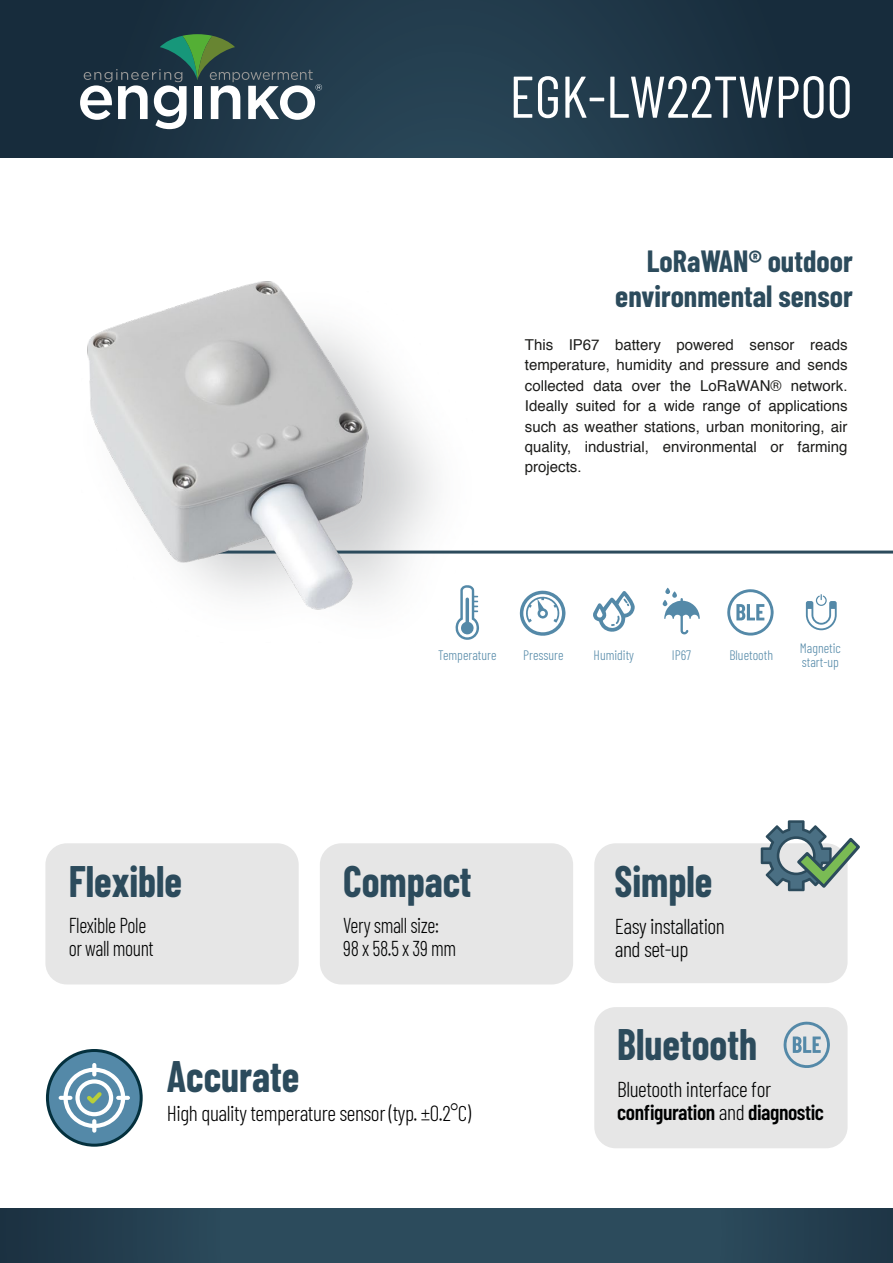
<style>
.page{position:relative;width:893px;height:1263px;background:#fff}
.page>*{position:absolute;margin:0;border:0;box-sizing:border-box;transform-origin:0 0}
.t1{font:58.8px "Barlow Condensed";color:#fff}
.t2{font:700 43.05px "Barlow Condensed";color:#2c4b5c;scale:.94 1}
.t3{font:700 30px/34.5px "Barlow Condensed";color:#2c4b5c;text-align:right}
.t4{font:300 21.6px/22.8px "Barlow Condensed";letter-spacing:-.02em;color:#000101}
.t5{font:300 21.6px/22.8px "Barlow Condensed";letter-spacing:-.02em;color:#000101;scale:.92 1}
.t6{font:15px/20.4px "Helvetica";color:#1d1d1b;text-align:justify}
.t7{font:300 13.65px/13.5px "Barlow Condensed";color:#5489a8}
.s1{font-weight:600}
</style>
<div class="page">
<div style="left:0;top:0;width:893px;height:157px;background:linear-gradient(to bottom,#1c3344,#20394a)"></div>
<svg style="left:0;top:1208px;width:893px;height:55px;background:#284556"></svg>
<svg style="left:80px;top:34px;width:242px;height:95px"></svg>
<hr style="left:179px;top:550px;width:714px;height:3px;background:#2c4b5c">
<div style="left:45px;top:843px;width:254px;height:141px;background:#e6e6e6;border-radius:21px"></div>
<div style="left:594px;top:1007px;width:254px;height:141px;background:#e6e6e6;border-radius:21px"></div>
<div style="left:594px;top:843px;width:254px;height:140px;background:#e6e6e6;border-radius:21px"></div>
<div style="left:320px;top:843px;width:253px;height:141px;background:#e6e6e6;border-radius:21px"></div>
<svg style="left:47px;top:1050px;width:94px;height:95px;background:#487b98"></svg>
<div style="left:46px;top:1049px;width:97px;height:98px;border:3px solid #04303d;border-radius:50%"></div>
<svg style="left:761px;top:820px;width:99px;height:71px"></svg>
<svg style="left:727px;top:589px;width:47px;height:46px"></svg>
<svg style="left:783px;top:1021px;width:47px;height:47px"></svg>
<svg style="left:455px;top:585px;width:24px;height:55px"></svg>
<svg style="left:593px;top:591px;width:42px;height:41px"></svg>
<svg style="left:663px;top:588px;width:37px;height:46px"></svg>
<svg style="left:520px;top:590px;width:45px;height:46px"></svg>
<svg style="left:806px;top:594px;width:31px;height:36px"></svg>
<img style="left:87px;top:281px;width:290px;height:333px">
<svg style="left:59px;top:1063px;width:71px;height:70px"></svg>
<h1 class="t1" style="left:509px;top:55px;width:345px">EGK-LW22TWP00</h1>
<h3 class="t3" style="left:615px;top:243px;width:239px">LoRaWAN® outdoor environmental sensor</h3>
<p class="t6" style="left:525px;top:335px;width:324px">This IP67 battery powered sensor reads temperature, humidity and pressure and sends collected data over the LoRaWAN® network.<br>Ideally suited for a wide range of applications such as weather stations, urban monitoring, air quality, industrial, environmental or farming projects.</p>
<h2 class="t2" style="left:69px;top:851px;width:122px">Flexible</h2>
<h3 class="t5" style="left:69px;top:912px;width:94px">Flexible Pole or wall mount</h3>
<p class="t7" style="left:438px;top:648px;width:60px">Temperature</p>
<p class="t7" style="left:523px;top:647px;width:42px">Pressure</p>
<p class="t7" style="left:594px;top:648px;width:42px">Humidity</p>
<p class="t7" style="left:672px;top:648px;width:21px">IP67</p>
<p class="t7" style="left:730px;top:648px;width:45px">Bluetooth</p>
<p class="t7" style="left:800px;top:640px;width:42px">Magnetic start-up</p>
<h2 class="t2" style="left:343px;top:851px;width:138px">Compact</h2>
<h3 class="t5" style="left:343px;top:912px;width:124px">Very small size:<br>98 x 58.5 x 39 mm</h3>
<h2 class="t2" style="left:614px;top:851px;width:106px">Simple</h2>
<h3 class="t4" style="left:615px;top:913px;width:112px">Easy installation and set-up</h3>
<h2 class="t2" style="left:167px;top:1046px;width:142px">Accurate</h2>
<h3 class="t4" style="left:167px;top:1100px;width:306px">High quality temperature sensor (typ. ±0.2°C)</h3>
<h2 class="t2" style="left:617px;top:1014px;width:150px">Bluetooth</h2>
<h3 class="t4" style="left:617px;top:1076px;width:208px">Bluetooth interface for <span class="s1">configuration</span> and <span class="s1">diagnostic</span></h3>
</div>
